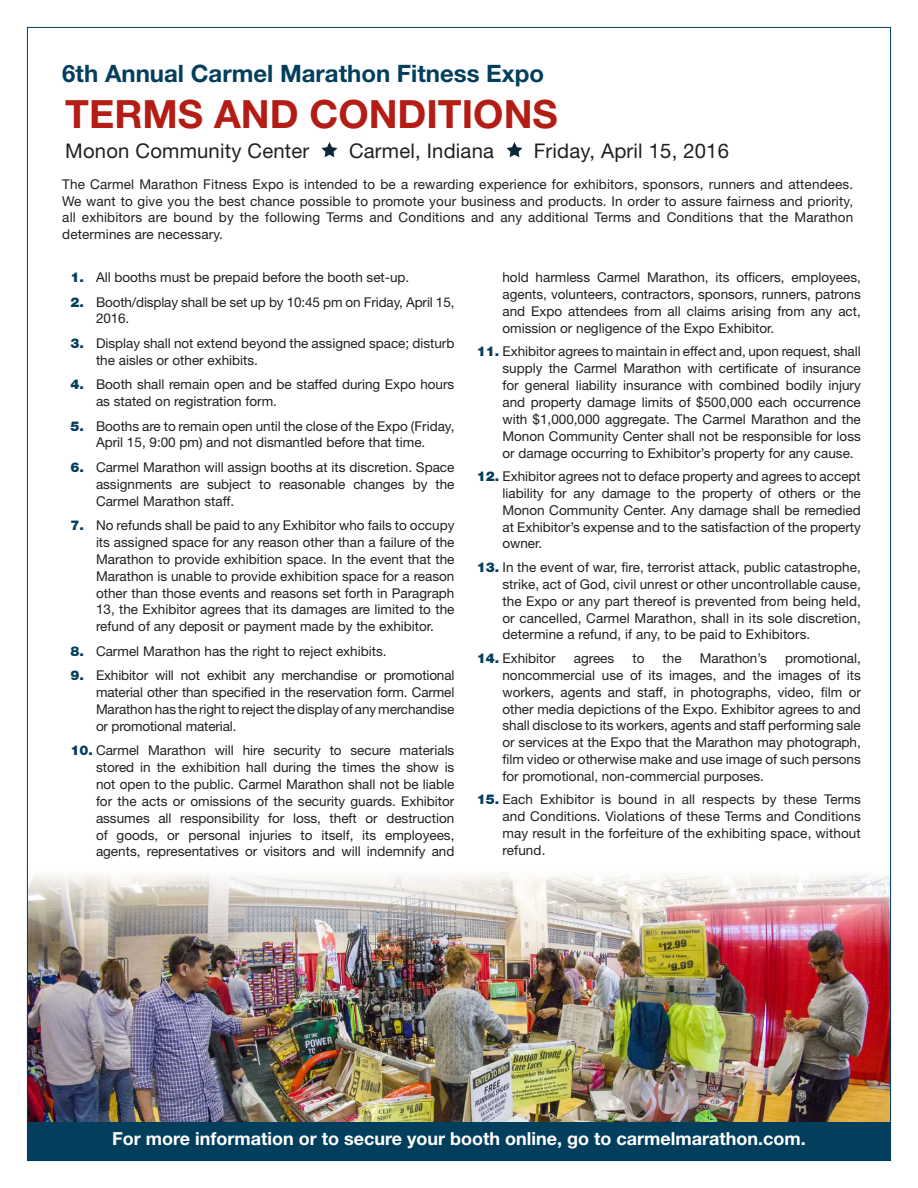
<style>
.page{position:relative;width:918px;height:1188px;background:#fff}
.page>*{position:absolute;margin:0;border:0;box-sizing:border-box;transform-origin:0 0}
.t1{font:700 39px "Helvetica Neue";color:#b41d15}
.t2{font:700 24px "Helvetica Neue";color:#033e5d}
.t3{font:20.25px "Helvetica Neue";letter-spacing:.01em;color:#231f20}
.t4{font:700 18px "Helvetica Neue";color:#fff}
.t5{font:13.5px/16.8px "Helvetica Neue";color:#231f20;text-align:justify}
.s1{font-weight:900;color:#033e5d}
</style>
<div class="page">
<img style="left:29px;top:873px;width:860px;height:249px">
<div style="left:27px;top:1122px;width:864px;height:38px;background:#033e5d"></div>
<img style="left:321px;top:142px;width:17px;height:16px">
<img style="left:506px;top:142px;width:17px;height:16px">
<p class="t2" style="left:62px;top:58px;width:483px">6th Annual Carmel Marathon Fitness Expo</p>
<p class="t1" style="left:65px;top:89px;width:494px">TERMS AND CONDITIONS</p>
<p class="t3" style="left:65px;top:139px;width:245px">Monon Community Center</p>
<p class="t3" style="left:349px;top:139px;width:146px">Carmel, Indiana</p>
<p class="t3" style="left:534px;top:139px;width:197px">Friday, April 15, 2016</p>
<p class="t5" style="left:62px;top:175px;width:792px">The Carmel Marathon Fitness Expo is intended to be a rewarding experience for exhibitors, sponsors, runners and attendees.<br>We want to give you the best chance possible to promote your business and products. In order to assure fairness and priority, all exhibitors are bound by the following Terms and Conditions and any additional Terms and Conditions that the Marathon determines are necessary.</p>
<p class="t5" style="left:70px;top:269px;width:340px"><span class="s1">1.</span> All booths must be prepaid before the booth set-up.</p>
<p class="t5" style="left:96px;top:293px;width:360px;text-indent:-26px"><span class="s1">2.</span> Booth/display shall be set up by 10:45 pm on Friday, April 15,<br>2016.</p>
<p class="t5" style="left:96px;top:335px;width:360px;text-indent:-26px"><span class="s1">3.</span> Display shall not extend beyond the assigned space; disturb the aisles or other exhibits.</p>
<p class="t5" style="left:96px;top:376px;width:360px;text-indent:-26px"><span class="s1">4.</span> Booth shall remain open and be staffed during Expo hours as stated on registration form.</p>
<p class="t5" style="left:70px;top:417px;width:385px;text-align:center"><span class="s1">5.</span> Booths are to remain open until the close of the Expo (Friday,<br>April 15, 9:00 pm) and not dismantled before that time.</p>
<p class="t5" style="left:96px;top:458px;width:360px;text-indent:-26px"><span class="s1">6.</span> Carmel Marathon will assign booths at its discretion. Space assignments are subject to reasonable changes by the Carmel Marathon staff.</p>
<p class="t5" style="left:96px;top:517px;width:360px;text-indent:-26px"><span class="s1">7.</span> No refunds shall be paid to any Exhibitor who fails to occupy its assigned space for any reason other than a failure of the Marathon to provide exhibition space. In the event that the Marathon is unable to provide exhibition space for a reason other than those events and reasons set forth in Paragraph 13, the Exhibitor agrees that its damages are limited to the refund of any deposit or payment made by the exhibitor.</p>
<p class="t5" style="left:70px;top:642px;width:318px"><span class="s1">8.</span> Carmel Marathon has the right to reject exhibits.</p>
<p class="t5" style="left:96px;top:667px;width:360px;text-indent:-26px"><span class="s1">9.</span> Exhibitor will not exhibit any merchandise or promotional material other than specified in the reservation form. Carmel Marathon has the right to reject the display of any merchandise or promotional material.</p>
<p class="t5" style="left:96px;top:742px;width:360px;text-indent:-26px"><span class="s1">10.</span> Carmel Marathon will hire security to secure materials stored in the exhibition hall during the times the show is not open to the public. Carmel Marathon shall not be liable for the acts or omissions of the security guards. Exhibitor assumes all responsibility for loss, theft or destruction of goods, or personal injuries to itself, its employees, agents, representatives or visitors and will indemnify and</p>
<p class="t5" style="left:502px;top:269px;width:360px">hold harmless Carmel Marathon, its officers, employees, agents, volunteers, contractors, sponsors, runners, patrons and Expo attendees from all claims arising from any act, omission or negligence of the Expo Exhibitor.</p>
<p class="t5" style="left:502px;top:343px;width:360px;text-indent:-26px"><span class="s1">11.</span> Exhibitor agrees to maintain in effect and, upon request, shall supply the Carmel Marathon with certificate of insurance for general liability insurance with combined bodily injury and property damage limits of $500,000 each occurrence with $1,000,000 aggregate. The Carmel Marathon and the Monon Community Center shall not be responsible for loss or damage occurring to Exhibitor’s property for any cause.</p>
<p class="t5" style="left:502px;top:468px;width:360px;text-indent:-26px"><span class="s1">12.</span> Exhibitor agrees not to deface property and agrees to accept liability for any damage to the property of others or the Monon Community Center. Any damage shall be remedied at Exhibitor’s expense and to the satisfaction of the property owner.</p>
<p class="t5" style="left:502px;top:559px;width:360px;text-indent:-26px"><span class="s1">13.</span> In the event of war, fire, terrorist attack, public catastrophe, strike, act of God, civil unrest or other uncontrollable cause, the Expo or any part thereof is prevented from being held, or cancelled, Carmel Marathon, shall in its sole discretion, determine a refund, if any, to be paid to Exhibitors.</p>
<p class="t5" style="left:477px;top:649px;width:80px"><span class="s1">14.</span> Exhibitor</p>
<p class="t5" style="left:574px;top:649px;width:42px">agrees</p>
<p class="t5" style="left:632px;top:649px;width:14px">to</p>
<p class="t5" style="left:663px;top:649px;width:21px">the</p>
<p class="t5" style="left:700px;top:649px;width:69px">Marathon’s</p>
<p class="t5" style="left:502px;top:649px;width:360px;text-indent:283px">promotional, noncommercial use of its images, and the images of its workers, agents and staff, in photographs, video, film or other media depictions of the Expo. Exhibitor agrees to and shall disclose to its workers, agents and staff performing sale or services at the Expo that the Marathon may photograph, film video or otherwise make and use image of such persons for promotional, non-commercial purposes.</p>
<p class="t5" style="left:502px;top:791px;width:360px;text-indent:-26px"><span class="s1">15.</span> Each Exhibitor is bound in all respects by these Terms and Conditions. Violations of these Terms and Conditions may result in the forfeiture of the exhibiting space, without refund.</p>
<p class="t4" style="left:112px;top:1128px;width:695px">For more information or to secure your booth online, go to carmelmarathon.com.</p>
</div>
